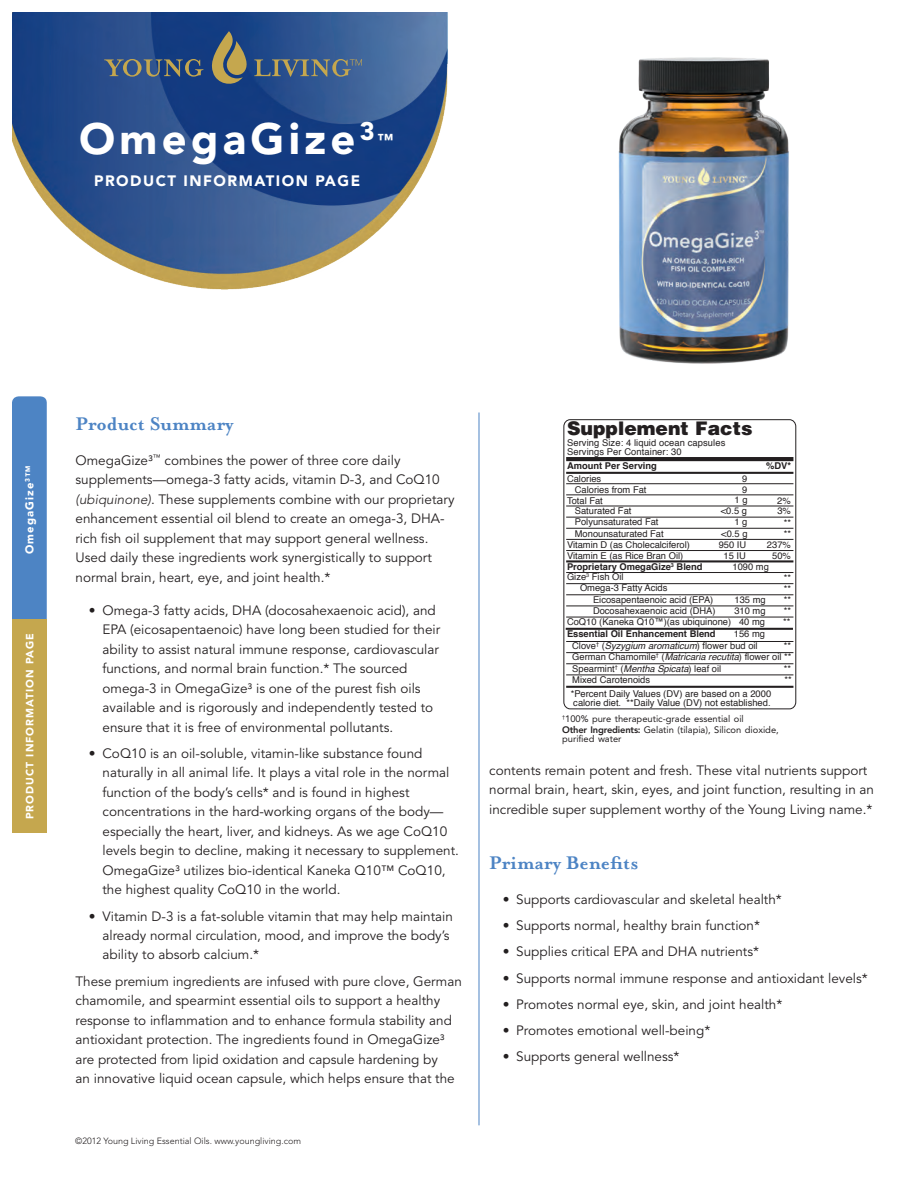
<style>
.page{position:relative;width:918px;height:1188px;background:#fff}
.page>*{position:absolute;margin:0;border:0;box-sizing:border-box;transform-origin:0 0}
.t1{font:900 43.5px "Avenir LT Std";letter-spacing:.1em;color:#fff}
.t2{font:700 21px "Mrs Eaves OT";color:#4d84c4}
.t3{font:900 18.75px "Helvetica";color:#231f20}
.t4{font:900 15px "Avenir LT Std";letter-spacing:.1em;color:#fff}
.t5{font:13.5px/19.5px "Avenir LT Std";color:#231f20}
.t6{font:900 11.25px "Avenir LT Std";letter-spacing:.1em;color:#fff}
.t7{font:900 10.5px "Avenir LT Std";letter-spacing:.1em;color:#fff}
.t8{font:9.45px/9.3px "Helvetica";color:#231f20}
.t9{font:9.3px/12px "Helvetica";color:#231f20}
.t10{font:9.3px/10.6px "Avenir LT Std";color:#231f20}
.t11{font:700 9.3px "Helvetica";color:#231f20}
.t12{font:300 9px "Avenir LT Std";color:#231f20}
.s1{font-weight:800}
.s2{font-weight:300;font-style:italic}
.s3{font-style:italic}
</style>
<div class="page">
<img style="left:12px;top:12px;width:436px;height:278px">
<div style="left:12px;top:396px;width:35px;height:223px;background:#4d84c4"></div>
<div style="left:12px;top:619px;width:35px;height:214px;background:#c5a74e"></div>
<svg style="left:212px;top:31px;width:36px;height:55px;background:#707466"></svg>
<svg style="left:104px;top:59px;width:99px;height:18px;background:#526375"></svg>
<svg style="left:254px;top:59px;width:108px;height:18px;background:#596c7d"></svg>
<hr style="left:479px;top:412px;width:1px;height:713px;background:#4d84c4">
<img style="left:618px;top:57px;width:171px;height:307px">
<div style="left:564px;top:419px;width:232px;height:290px;border:1px solid #231f20;border-radius:7px"></div>
<hr style="left:566px;top:457px;width:227px;height:4px;background:#231f20">
<hr style="left:566px;top:472px;width:227px;height:2px;background:#231f20">
<hr style="left:566px;top:560px;width:227px;height:2px;background:#231f20">
<hr style="left:566px;top:628px;width:227px;height:2px;background:#231f20">
<hr style="left:566px;top:483px;width:227px;height:1px;background:#231f20">
<hr style="left:566px;top:495px;width:227px;height:1px;background:#231f20">
<hr style="left:566px;top:506px;width:227px;height:1px;background:#231f20">
<hr style="left:566px;top:517px;width:227px;height:1px;background:#231f20">
<hr style="left:566px;top:528px;width:227px;height:1px;background:#231f20">
<hr style="left:566px;top:539px;width:227px;height:1px;background:#231f20">
<hr style="left:566px;top:550px;width:227px;height:1px;background:#231f20">
<hr style="left:566px;top:572px;width:227px;height:1px;background:#231f20">
<hr style="left:566px;top:583px;width:227px;height:1px;background:#231f20">
<hr style="left:566px;top:594px;width:227px;height:1px;background:#231f20">
<hr style="left:566px;top:606px;width:227px;height:1px;background:#231f20">
<hr style="left:566px;top:617px;width:227px;height:1px;background:#231f20">
<hr style="left:566px;top:641px;width:227px;height:1px;background:#231f20">
<hr style="left:566px;top:652px;width:227px;height:1px;background:#231f20">
<hr style="left:566px;top:663px;width:227px;height:1px;background:#231f20">
<hr style="left:566px;top:675px;width:227px;height:1px;background:#231f20">
<hr style="left:566px;top:686px;width:227px;height:2px;background:#231f20">
<h1 class="t1" style="left:79px;top:113px;width:316px">OmegaGize<sup>3</sup><sup>™</sup></h1>
<p class="t4" style="left:94px;top:172px;width:268px">PRODUCT INFORMATION PAGE</p>
<p class="t6" style="left:23px;top:554px;width:90px;rotate:-90deg">OmegaGize<sup>3</sup><span class="s1">™</span></p>
<p class="t7" style="left:23px;top:819px;width:188px;rotate:-90deg">PRODUCT INFORMATION PAGE</p>
<h2 class="t2" style="left:75px;top:412px;width:159px">Product Summary</h2>
<p class="t5" style="left:75px;top:451px;width:381px">OmegaGize³<sup>™</sup> combines the power of three core daily supplements—omega-3 fatty acids, vitamin D-3, and CoQ10 <span class="s2">(ubiquinone)</span>. These supplements combine with our proprietary enhancement essential oil blend to create an omega-3, DHA&shy;rich fish oil supplement that may support general wellness.<br>Used daily these ingredients work synergistically to support normal brain, heart, eye, and joint health.*</p>
<p class="t5" style="left:102px;top:601px;width:339px;text-indent:-14px">• Omega-3 fatty acids, DHA (docosahexaenoic acid), and EPA (eicosapentaenoic) have long been studied for their ability to assist natural immune response, cardiovascular functions, and normal brain function.* The sourced omega-3 in OmegaGize³ is one of the purest fish oils available and is rigorously and independently tested to ensure that it is free of environmental pollutants.</p>
<p class="t5" style="left:102px;top:744px;width:358px;text-indent:-14px">• CoQ10 is an oil-soluble, vitamin-like substance found naturally in all animal life. It plays a vital role in the normal function of the body’s cells* and is found in highest concentrations in the hard-working organs of the body— especially the heart, liver, and kidneys. As we age CoQ10 levels begin to decline, making it necessary to supplement.<br>OmegaGize³ utilizes bio-identical Kaneka Q10™ CoQ10, the highest quality CoQ10 in the world.</p>
<p class="t5" style="left:102px;top:906px;width:352px;text-indent:-14px">• Vitamin D-3 is a fat-soluble vitamin that may help maintain already normal circulation, mood, and improve the body’s ability to absorb calcium.*</p>
<p class="t5" style="left:75px;top:972px;width:388px">These premium ingredients are infused with pure clove, German chamomile, and spearmint essential oils to support a healthy response to inflammation and to enhance formula stability and antioxidant protection. The ingredients found in OmegaGize³ are protected from lipid oxidation and capsule hardening by<br>an innovative liquid ocean capsule, which helps ensure that the</p>
<p class="t12" style="left:75px;top:1135px;width:228px">©2012 Young Living Essential Oils. www.youngliving.com</p>
<h3 class="t3" style="left:567px;top:416px;width:187px">Supplement Facts</h3>
<p class="t9" style="left:567px;top:439px;width:160px;line-height:8.2px">Serving Size: 4 liquid ocean capsules<br>Servings Per Container: 30</p>
<p class="t11" style="left:567px;top:458px;width:91px">Amount Per Serving</p>
<p class="t11" style="left:766px;top:458px;width:26px">%DV*</p>
<p class="t9" style="left:567px;top:473px;width:36px">Calories</p>
<p class="t9" style="left:742px;top:473px;width:7px">9</p>
<p class="t9" style="left:575px;top:484px;width:73px">Calories from Fat</p>
<p class="t9" style="left:742px;top:484px;width:7px">9</p>
<p class="t9" style="left:567px;top:495px;width:37px">Total Fat</p>
<p class="t9" style="left:735px;top:494px;width:15px">1 g</p>
<p class="t9" style="left:777px;top:495px;width:15px">2%</p>
<p class="t9" style="left:575px;top:505px;width:58px">Saturated Fat</p>
<p class="t9" style="left:721px;top:505px;width:28px">&lt;0.5 g</p>
<p class="t9" style="left:777px;top:505px;width:15px">3%</p>
<p class="t9" style="left:575px;top:516px;width:85px">Polyunsaturated Fat</p>
<p class="t9" style="left:735px;top:516px;width:15px">1 g</p>
<p class="t9" style="left:784px;top:517px;width:9px">**</p>
<p class="t9" style="left:575px;top:528px;width:90px">Monounsaturated Fat</p>
<p class="t9" style="left:721px;top:528px;width:28px">&lt;0.5 g</p>
<p class="t9" style="left:784px;top:528px;width:9px">**</p>
<p class="t9" style="left:567px;top:539px;width:124px">Vitamin D (as Cholecalciferol)</p>
<p class="t9" style="left:719px;top:539px;width:29px">950 IU</p>
<p class="t9" style="left:767px;top:539px;width:25px">237%</p>
<p class="t9" style="left:567px;top:550px;width:118px">Vitamin E (as Rice Bran Oil)</p>
<p class="t9" style="left:724px;top:550px;width:24px">15 IU</p>
<p class="t9" style="left:772px;top:550px;width:20px">50%</p>
<p class="t11" style="left:567px;top:559px;width:137px">Proprietary OmegaGize<sup>3</sup> Blend</p>
<p class="t9" style="left:733px;top:561px;width:38px">1090 mg</p>
<p class="t9" style="left:567px;top:571px;width:58px">Gize<sup>3</sup> Fish Oil</p>
<p class="t9" style="left:784px;top:572px;width:9px">**</p>
<p class="t9" style="left:580px;top:582px;width:89px">Omega-3 Fatty Acids</p>
<p class="t9" style="left:784px;top:583px;width:9px">**</p>
<p class="t9" style="left:593px;top:594px;width:122px">Eicosapentaenoic acid (EPA)</p>
<p class="t9" style="left:734px;top:594px;width:33px">135 mg</p>
<p class="t9" style="left:784px;top:594px;width:9px">**</p>
<p class="t9" style="left:593px;top:605px;width:124px">Docosahexaenoic acid (DHA)</p>
<p class="t9" style="left:734px;top:605px;width:33px">310 mg</p>
<p class="t9" style="left:784px;top:605px;width:9px">**</p>
<p class="t9" style="left:567px;top:616px;width:200px">CoQ10 (Kaneka Q10™)(as ubiquinone) 40 mg</p>
<p class="t9" style="left:783px;top:616px;width:9px">**</p>
<p class="t11" style="left:567px;top:627px;width:150px">Essential Oil Enhancement Blend</p>
<p class="t9" style="left:572px;top:629px;width:194px;text-indent:162px">156 mg<br>Clove<sup>†</sup> (<span class="s3">Syzygium aromaticum</span>) flower bud oil</p>
<p class="t9" style="left:572px;top:641px;width:221px;line-height:10.9px;text-align:right">**<br>German Chamomile<sup>†</sup> (<span class="s3">Matricaria recutita</span>) flower oil **</p>
<p class="t9" style="left:572px;top:663px;width:151px">Spearmint<sup>†</sup> (<span class="s3">Mentha Spicata</span>) leaf oil</p>
<p class="t9" style="left:784px;top:663px;width:9px">**</p>
<p class="t9" style="left:572px;top:674px;width:79px">Mixed Carotenoids</p>
<p class="t9" style="left:784px;top:674px;width:9px">**</p>
<p class="t8" style="left:571px;top:689px;width:202px">*Percent Daily Values (DV) are based on a 2000 calorie diet. **Daily Value (DV) not established.</p>
<p class="t10" style="left:562px;top:714px;width:218px"><sup>†</sup>100% pure therapeutic-grade essential oil<br><span class="s1">Other Ingredients:</span> Gelatin (tilapia), Silicon dioxide,</p>
<p class="t10" style="left:562px;top:734px;width:61px">purified water</p>
<p class="t5" style="left:489px;top:761px;width:386px">contents remain potent and fresh. These vital nutrients support normal brain, heart, skin, eyes, and joint function, resulting in an incredible super supplement worthy of the Young Living name.*</p>
<h2 class="t2" style="left:489px;top:852px;width:151px">Primary Benefits</h2>
<p class="t5" style="left:503px;top:890px;width:281px">• Supports cardiovascular and skeletal health*</p>
<p class="t5" style="left:503px;top:916px;width:259px">• Supports normal, healthy brain function*</p>
<p class="t5" style="left:503px;top:942px;width:258px">• Supplies critical EPA and DHA nutrients*</p>
<p class="t5" style="left:503px;top:969px;width:367px">• Supports normal immune response and antioxidant levels*</p>
<p class="t5" style="left:503px;top:995px;width:281px">• Promotes normal eye, skin, and joint health*</p>
<p class="t5" style="left:503px;top:1021px;width:209px">• Promotes emotional well-being*</p>
<p class="t5" style="left:503px;top:1047px;width:178px">• Supports general wellness*</p>
</div>
